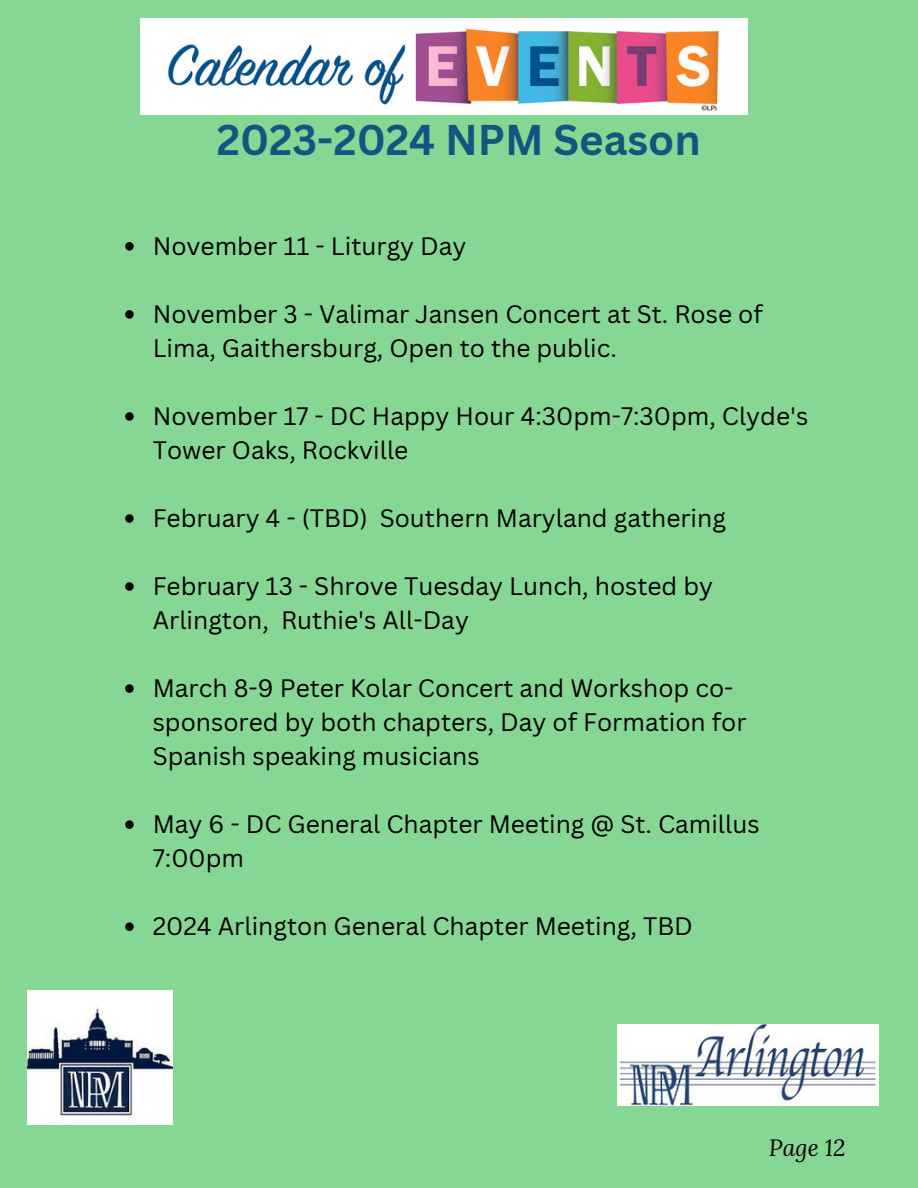
<style>
.page{position:relative;width:918px;height:1188px;background:#86d694}
.page>*{position:absolute;margin:0;border:0;box-sizing:border-box;transform-origin:0 0}
.t1{font:700 41.85px "Canva Sans";color:#125680}
.t2{font:24.6px/34px "Canva Sans";color:#000}
.t3{font:italic 23.25px "Lora";color:#000}
</style>
<div class="page">
<svg style="left:125px;top:242px;width:9px;height:9px"></svg>
<svg style="left:125px;top:310px;width:9px;height:9px"></svg>
<svg style="left:125px;top:412px;width:9px;height:9px"></svg>
<svg style="left:125px;top:514px;width:9px;height:9px"></svg>
<svg style="left:125px;top:582px;width:9px;height:9px"></svg>
<svg style="left:125px;top:684px;width:9px;height:9px"></svg>
<svg style="left:125px;top:820px;width:9px;height:9px"></svg>
<svg style="left:125px;top:922px;width:9px;height:9px"></svg>
<img style="left:140px;top:18px;width:608px;height:97px">
<img style="left:617px;top:1024px;width:261px;height:81px">
<img style="left:27px;top:991px;width:145px;height:134px">
<p class="t1" style="left:217px;top:111px;width:486px">2023-2024 NPM Season</p>
<p class="t2" style="left:153px;top:228px;width:315px">November 11 - Liturgy Day</p>
<p class="t2" style="left:153px;top:296px;width:612px">November 3 - Valimar Jansen Concert at St. Rose of<br>Lima, Gaithersburg, Open to the public.</p>
<p class="t2" style="left:153px;top:398px;width:657px">November 17 - DC Happy Hour 4:30pm-7:30pm, Clyde's<br>Tower Oaks, Rockville</p>
<p class="t2" style="left:153px;top:500px;width:575px">February 4 - (TBD) Southern Maryland gathering</p>
<p class="t2" style="left:153px;top:568px;width:562px">February 13 - Shrove Tuesday Lunch, hosted by<br>Arlington, Ruthie's All-Day</p>
<p class="t2" style="left:153px;top:671px;width:595px">March 8-9 Peter Kolar Concert and Workshop co&shy;sponsored by both chapters, Day of Formation for<br>Spanish speaking musicians</p>
<p class="t2" style="left:153px;top:807px;width:608px">May 6 - DC General Chapter Meeting @ St. Camillus<br>7:00pm</p>
<p class="t2" style="left:153px;top:909px;width:542px">2024 Arlington General Chapter Meeting, TBD</p>
<p class="t3" style="left:769px;top:1132px;width:78px">Page 12</p>
</div>
